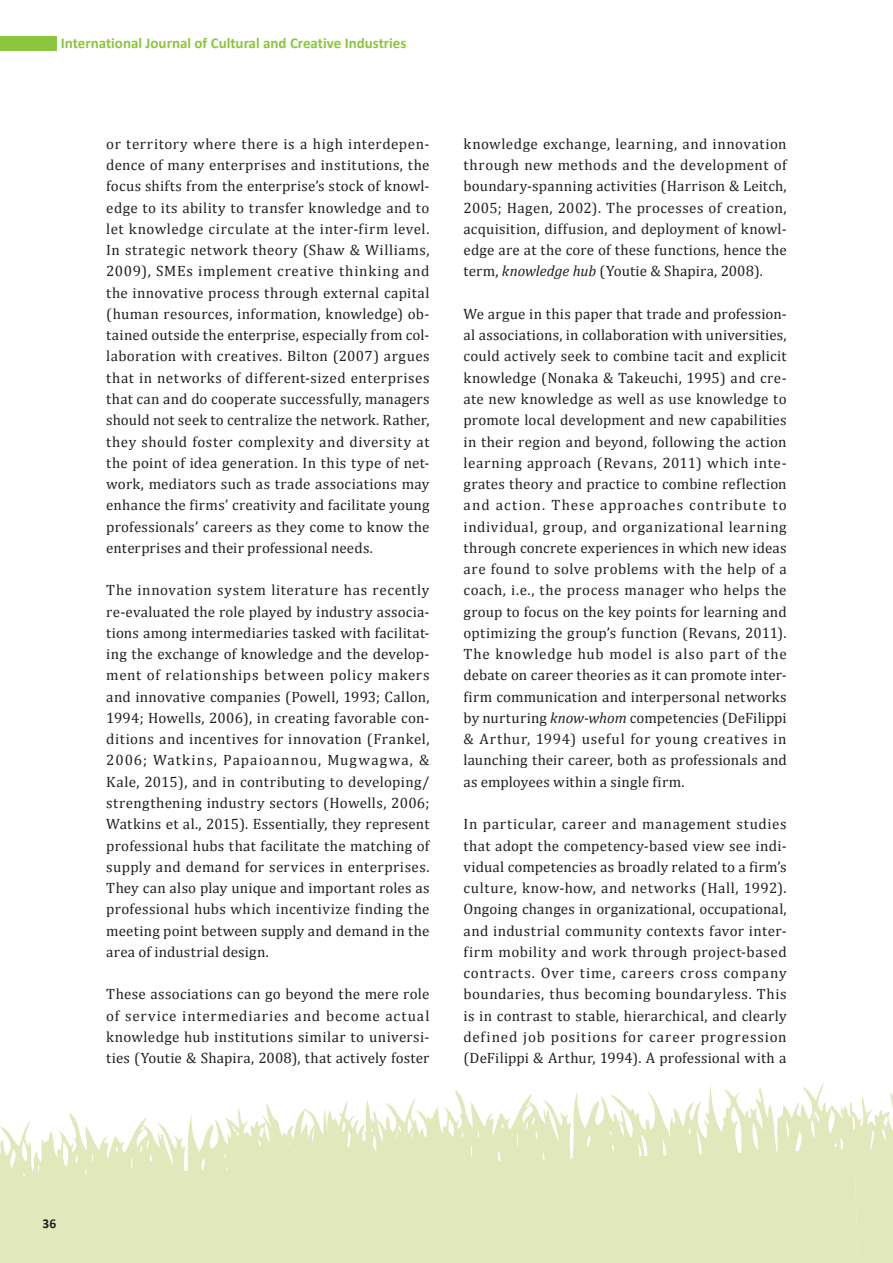
<style>
.page{position:relative;width:893px;height:1263px;background:#fff}
.page>*{position:absolute;margin:0;border:0;box-sizing:border-box;transform-origin:0 0}
.journal{font:15px/21.3px "Cambria";letter-spacing:.01em;color:#231f20;text-align:justify}
.t1{font:700 15px "Calibri";color:#8bc63e}
.t2{font:700 13.5px "Calibri";color:#231f20}
.s1{font-style:italic}
</style>
<div class="page">
<svg style="left:0;top:1083px;width:851px;height:180px;fill:#e0e8bc"></svg>
<svg style="left:851px;top:1092px;width:42px;height:171px;background:#e4ebc6"></svg>
<div style="left:0;top:36px;width:57px;height:15px;background:#8bc63e"></div>
<p class="t1" style="left:61px;top:33px;width:347px">International Journal of Cultural and Creative Industries</p>
<p class="journal" style="left:106px;top:133px;width:325px">or territory where there is a high interdepen&shy;dence of many enterprises and institutions, the focus shifts from the enterprise’s stock of knowl&shy;edge to its ability to transfer knowledge and to let knowledge circulate at the inter-firm level.<br>In strategic network theory (Shaw &amp; Williams, 2009), SMEs implement creative thinking and the innovative process through external capital (human resources, information, knowledge) ob&shy;tained outside the enterprise, especially from col&shy;laboration with creatives. Bilton (2007) argues that in networks of different-sized enterprises that can and do cooperate successfully, managers should not seek to centralize the network. Rather, they should foster complexity and diversity at the point of idea generation. In this type of net&shy;work, mediators such as trade associations may enhance the firms’ creativity and facilitate young professionals’ careers as they come to know the enterprises and their professional needs.</p>
<p class="journal" style="left:106px;top:579px;width:325px">The innovation system literature has recently re-evaluated the role played by industry associa&shy;tions among intermediaries tasked with facilitat&shy;ing the exchange of knowledge and the develop&shy;ment of relationships between policy makers and innovative companies (Powell, 1993; Callon, 1994; Howells, 2006), in creating favorable con&shy;ditions and incentives for innovation (Frankel, 2006; Watkins, Papaioannou, Mugwagwa, &amp; Kale, 2015), and in contributing to developing/ strengthening industry sectors (Howells, 2006; Watkins et al., 2015). Essentially, they represent professional hubs that facilitate the matching of supply and demand for services in enterprises.<br>They can also play unique and important roles as professional hubs which incentivize finding the meeting point between supply and demand in the area of industrial design.</p>
<p class="journal" style="left:106px;top:983px;width:325px">These associations can go beyond the mere role of service intermediaries and become actual knowledge hub institutions similar to universi&shy;ties (Youtie &amp; Shapira, 2008), that actively foster</p>
<p class="journal" style="left:463px;top:133px;width:325px">knowledge exchange, learning, and innovation through new methods and the development of boundary-spanning activities (Harrison &amp; Leitch, 2005; Hagen, 2002). The processes of creation, acquisition, diffusion, and deployment of knowl&shy;edge are at the core of these functions, hence the term, <span class="s1">knowledge hub</span> (Youtie &amp; Shapira, 2008).</p>
<p class="journal" style="left:463px;top:303px;width:325px">We argue in this paper that trade and profession&shy;al associations, in collaboration with universities, could actively seek to combine tacit and explicit knowledge (Nonaka &amp; Takeuchi, 1995) and cre&shy;ate new knowledge as well as use knowledge to promote local development and new capabilities in their region and beyond, following the action learning approach (Revans, 2011) which inte&shy;grates theory and practice to combine reflection and action. These approaches contribute to individual, group, and organizational learning through concrete experiences in which new ideas are found to solve problems with the help of a coach, i.e., the process manager who helps the group to focus on the key points for learning and optimizing the group’s function (Revans, 2011).<br>The knowledge hub model is also part of the debate on career theories as it can promote inter&shy;firm communication and interpersonal networks by nurturing <span class="s1">know-whom</span> competencies (DeFilippi &amp; Arthur, 1994) useful for young creatives in launching their career, both as professionals and as employees within a single firm.</p>
<p class="journal" style="left:463px;top:813px;width:325px">In particular, career and management studies that adopt the competency-based view see indi&shy;vidual competencies as broadly related to a firm’s culture, know-how, and networks (Hall, 1992).<br>Ongoing changes in organizational, occupational, and industrial community contexts favor inter&shy;firm mobility and work through project-based contracts. Over time, careers cross company boundaries, thus becoming boundaryless. This is in contrast to stable, hierarchical, and clearly defined job positions for career progression (DeFilippi &amp; Arthur, 1994). A professional with a</p>
<p class="t2" style="left:43px;top:1214px;width:15px">36</p>
</div>
